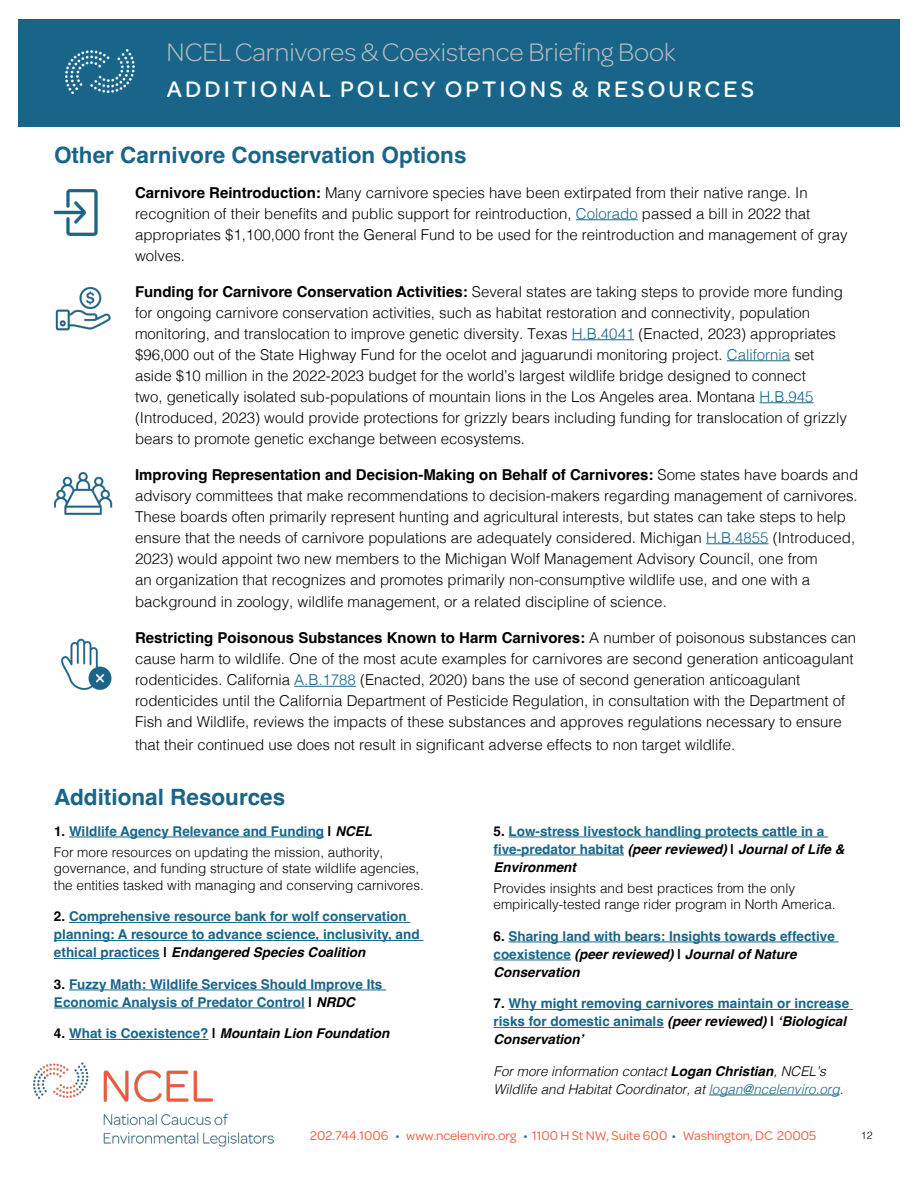
<style>
.page{position:relative;width:918px;height:1188px;background:#fff}
.page>*{position:absolute;margin:0;border:0;box-sizing:border-box;transform-origin:0 0}
.t1{font:300 27px "Omnes";color:#bcbec0}
.t2{font:500 24px "Omnes";letter-spacing:.13em;color:#fff}
.t3{font:700 22.5px "Helvetica";color:#186589}
.t4{font:300 15px/21px "Helvetica";color:#000}
.t5{font:700 13.5px/18px "Helvetica";color:#186589}
.t6{font:300 13.5px/16.5px "Helvetica";color:#000}
.t7{font:italic 300 13.5px/18px "Helvetica";color:#000}
.t8{font:13.5px "Omnes";color:#f15838}
.t9{font:italic 700 13.5px "Helvetica";color:#000}
.t10{font:300 10.5px "Helvetica";color:#000}
.s1{font-weight:700}
.s2{color:#186589}
.s3{font-weight:700;color:#186589}
.s4{font-weight:700;font-style:italic}
.s5{color:#000}
.s6{font-style:italic;color:#000}
.s7{font-style:normal}
.s8{font-style:normal;color:#186589}
</style>
<div class="page">
<div style="left:18px;top:19px;width:882px;height:108px;background:#186589"></div>
<img style="left:66px;top:49px;width:68px;height:44px">
<img style="left:34px;top:1063px;width:239px;height:84px">
<hr style="left:576px;top:219px;width:62px;height:1px;background:#186589">
<hr style="left:572px;top:339px;width:62px;height:1px;background:#186589">
<hr style="left:727px;top:360px;width:63px;height:1px;background:#186589">
<hr style="left:759px;top:402px;width:55px;height:1px;background:#186589">
<hr style="left:706px;top:543px;width:63px;height:1px;background:#186589">
<hr style="left:294px;top:686px;width:62px;height:1px;background:#186589">
<hr style="left:69px;top:837px;width:255px;height:1px;background:#186589">
<hr style="left:69px;top:922px;width:341px;height:1px;background:#186589">
<hr style="left:54px;top:940px;width:369px;height:1px;background:#186589">
<hr style="left:54px;top:958px;width:106px;height:1px;background:#186589">
<hr style="left:69px;top:990px;width:317px;height:1px;background:#186589">
<hr style="left:54px;top:1008px;width:251px;height:1px;background:#186589">
<hr style="left:69px;top:1039px;width:140px;height:1px;background:#186589">
<hr style="left:509px;top:837px;width:319px;height:1px;background:#186589">
<hr style="left:494px;top:855px;width:130px;height:1px;background:#186589">
<hr style="left:509px;top:942px;width:330px;height:1px;background:#186589">
<hr style="left:494px;top:960px;width:77px;height:1px;background:#186589">
<hr style="left:509px;top:1009px;width:344px;height:1px;background:#186589">
<hr style="left:494px;top:1027px;width:170px;height:1px;background:#186589">
<hr style="left:709px;top:1095px;width:131px;height:1px;background:#186589">
<img style="left:61px;top:638px;width:51px;height:53px">
<img style="left:55px;top:286px;width:56px;height:45px">
<img style="left:54px;top:472px;width:58px;height:43px">
<img style="left:54px;top:189px;width:44px;height:48px">
<h1 class="t1" style="left:167px;top:34px;width:511px">NCEL Carnivores &amp; Coexistence Briefing Book</h1>
<h2 class="t2" style="left:167px;top:72px;width:589px">ADDITIONAL POLICY OPTIONS &amp; RESOURCES</h2>
<h3 class="t3" style="left:54px;top:142px;width:414px">Other Carnivore Conservation Options</h3>
<p class="t4" style="left:135px;top:181px;width:714px"><span class="s1">Carnivore Reintroduction:</span> Many carnivore species have been extirpated from their native range. In recognition of their benefits and public support for reintroduction, <span class="s2">Colorado</span> passed a bill in 2022 that appropriates $1,100,000 front the General Fund to be used for the reintroduction and management of gray wolves.</p>
<p class="t4" style="left:135px;top:280px;width:713px"><span class="s1">Funding for Carnivore Conservation Activities:</span> Several states are taking steps to provide more funding for ongoing carnivore conservation activities, such as habitat restoration and connectivity, population monitoring, and translocation to improve genetic diversity. Texas <span class="s2">H.B.4041</span> (Enacted, 2023) appropriates $96,000 out of the State Highway Fund for the ocelot and jaguarundi monitoring project. <span class="s2">California</span> set aside $10 million in the 2022-2023 budget for the world’s largest wildlife bridge designed to connect<br>two, genetically isolated sub-populations of mountain lions in the Los Angeles area. Montana <span class="s2">H.B.945 </span>(Introduced, 2023) would provide protections for grizzly bears including funding for translocation of grizzly bears to promote genetic exchange between ecosystems.</p>
<p class="t4" style="left:135px;top:463px;width:725px"><span class="s1">Improving Representation and Decision-Making on Behalf of Carnivores:</span> Some states have boards and advisory committees that make recommendations to decision-makers regarding management of carnivores.<br>These boards often primarily represent hunting and agricultural interests, but states can take steps to help ensure that the needs of carnivore populations are adequately considered. Michigan <span class="s2">H.B.4855</span> (Introduced, 2023) would appoint two new members to the Michigan Wolf Management Advisory Council, one from<br>an organization that recognizes and promotes primarily non-consumptive wildlife use, and one with a</p>
<p class="t4" style="left:135px;top:590px;width:533px">background in zoology, wildlife management, or a related discipline of science.</p>
<p class="t4" style="left:135px;top:626px;width:723px"><span class="s1">Restricting Poisonous Substances Known to Harm Carnivores:</span> A number of poisonous substances can cause harm to wildlife. One of the most acute examples for carnivores are second generation anticoagulant rodenticides. California <span class="s2">A.B.1788</span> (Enacted, 2020) bans the use of second generation anticoagulant rodenticides until the California Department of Pesticide Regulation, in consultation with the Department of Fish and Wildlife, reviews the impacts of these substances and approves regulations necessary to ensure</p>
<p class="t4" style="left:135px;top:733px;width:602px">that their continued use does not result in significant adverse effects to non target wildlife.</p>
<h3 class="t3" style="left:54px;top:784px;width:233px">Additional Resources</h3>
<p class="t6" style="left:54px;top:820px;width:331px;line-height:21px"><span class="s1">1.</span> <span class="s3">Wildlife Agency Relevance and Funding</span> <span class="s1">|</span> <span class="s4">NCEL<br></span>For more resources on updating the mission, authority,</p>
<p class="t6" style="left:54px;top:859px;width:371px">governance, and funding structure of state wildlife agencies, the entities tasked with managing and conserving carnivores.</p>
<p class="t5" style="left:54px;top:909px;width:367px"><span class="s5">2.</span> Comprehensive resource bank for wolf conservation planning: A resource to advance science, inclusivity, and ethical practices <span class="s5">|</span> <span class="s6">Endangered Species Coalition</span></p>
<p class="t5" style="left:54px;top:977px;width:330px"><span class="s5">3.</span> Fuzzy Math: Wildlife Services Should Improve Its<br>Economic Analysis of Predator Control <span class="s5">|</span> <span class="s6">NRDC</span></p>
<p class="t9" style="left:54px;top:1025px;width:337px"><span class="s7">4.</span> <span class="s8">What is Coexistence?</span> <span class="s7">|</span> Mountain Lion Foundation</p>
<p class="t5" style="left:494px;top:824px;width:353px"><span class="s5">5.</span> Low-stress livestock handling protects cattle in a five-predator habitat <span class="s6">(peer reviewed)</span> <span class="s5">|</span> <span class="s6">Journal of Life &amp;<br>Environment</span></p>
<p class="t6" style="left:494px;top:879px;width:344px">Provides insights and best practices from the only empirically-tested range rider program in North America.</p>
<p class="t5" style="left:494px;top:929px;width:343px"><span class="s5">6.</span> Sharing land with bears: Insights towards effective coexistence <span class="s6">(peer reviewed)</span> <span class="s5">|</span> <span class="s6">Journal of Nature<br>Conservation</span></p>
<p class="t5" style="left:494px;top:996px;width:357px"><span class="s5">7.</span> Why might removing carnivores maintain or increase risks for domestic animals <span class="s6">(peer reviewed)</span> <span class="s5">|</span> <span class="s6">‘Biological<br>Conservation’</span></p>
<p class="t7" style="left:494px;top:1061px;width:351px">For more information contact <span class="s1">Logan Christian</span>, NCEL’s<br>Wildlife and Habitat Coordinator, at <span class="s2">logan@ncelenviro.org</span>.</p>
<p class="t8" style="left:310px;top:1127px;width:508px">202.744.1006 <span class="s2">•</span> www.ncelenviro.org <span class="s2">•</span> 1100 H St NW, Suite 600 <span class="s2">•</span> Washington, DC 20005</p>
<p class="t10" style="left:861px;top:1127px;width:13px">12</p>
</div>
